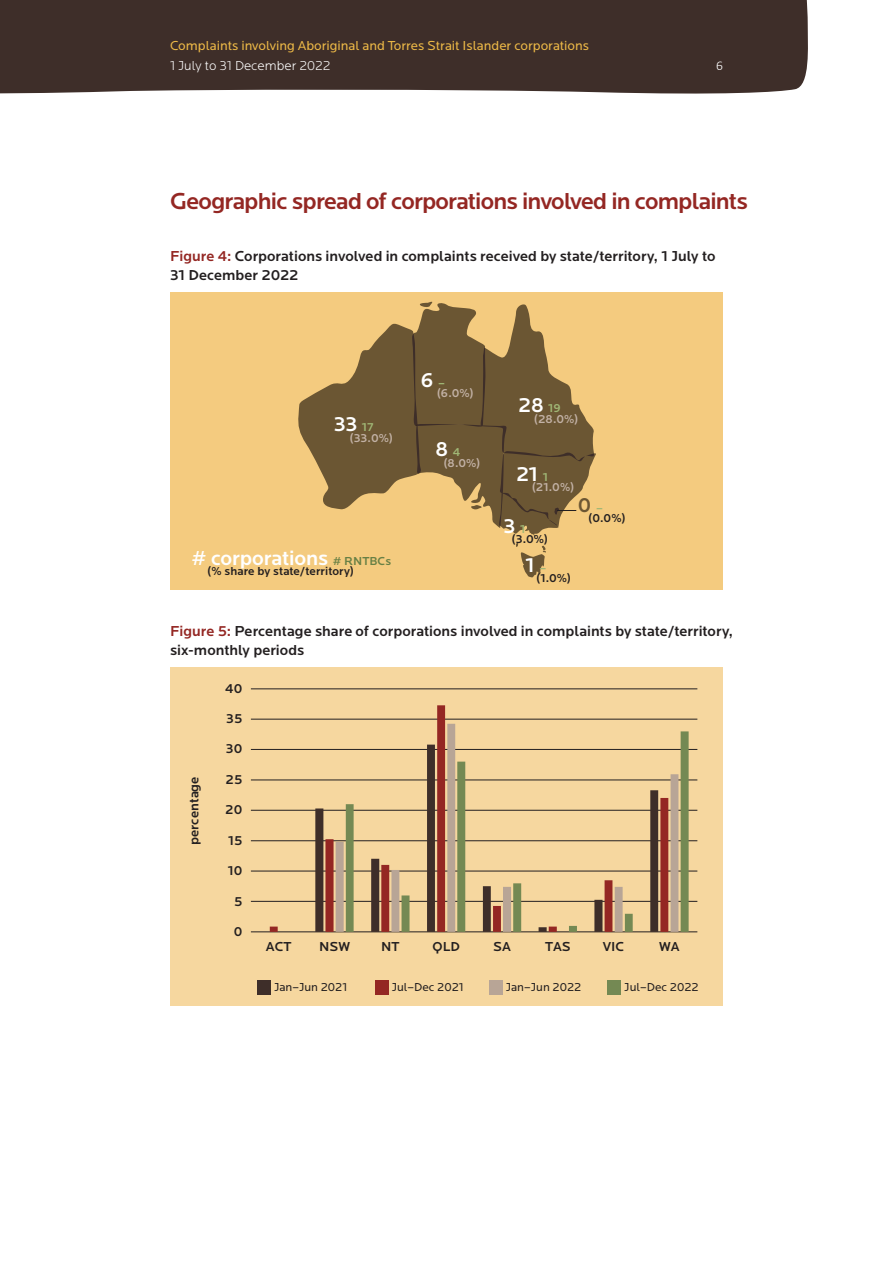
<style>
.page{position:relative;width:893px;height:1263px;background:#fff}
.page>*{position:absolute;margin:0;border:0;box-sizing:border-box;transform-origin:0 0}
.Heading_2{font:500 24px "Locator";letter-spacing:-.035em;color:#942723}
.t1{font:500 21px "Locator";letter-spacing:-.005em;color:#fff}
.t2{font:500 21px "Locator";color:#6b5633}
.Heading_3{font:500 15px/19.5px "Locator";color:#231f20}
.t3{font:13.5px "Locator";color:#edb947}
.t4{font:500 13.5px "Locator";color:#231f20}
.t5{font:300 13.5px "Locator";color:#fff}
.t6{font:300 13.5px "Calibri";color:#fff}
.t7{font:12px "Locator";color:#231f20}
.t8{font:500 12px "Locator";letter-spacing:.005em;color:#231f20}
.t9{font:500 12px "Locator";color:#c2b1a5}
.s1{color:#942723}
.s2{font-size:12px;color:#a0b775}
.s3{font-size:12px;color:#688045}
</style>
<div class="page">
<div style="left:0;top:0;width:808px;height:94px;background:#3e2e29"></div>
<div style="left:170px;top:293px;width:553px;height:297px;background:#f4cb7f"></div>
<svg style="left:298px;top:301px;width:298px;height:277px"></svg>
<div style="left:170px;top:668px;width:553px;height:338px;background:#f6d79f"></div>
<hr style="left:251px;top:688px;width:446px;height:1px;background:#231f20">
<hr style="left:251px;top:719px;width:446px;height:1px;background:#231f20">
<hr style="left:251px;top:749px;width:446px;height:1px;background:#231f20">
<hr style="left:251px;top:780px;width:446px;height:1px;background:#231f20">
<hr style="left:251px;top:810px;width:446px;height:1px;background:#231f20">
<hr style="left:251px;top:840px;width:446px;height:1px;background:#231f20">
<hr style="left:251px;top:871px;width:446px;height:1px;background:#231f20">
<hr style="left:251px;top:901px;width:446px;height:1px;background:#231f20">
<hr style="left:251px;top:931px;width:446px;height:1px;background:#231f20">
<div style="left:489px;top:980px;width:14px;height:14px;background:#b8a596"></div>
<div style="left:257px;top:980px;width:14px;height:14px;background:#3e2e29"></div>
<div style="left:607px;top:980px;width:14px;height:14px;background:#748953"></div>
<div style="left:375px;top:980px;width:14px;height:14px;background:#942723"></div>
<svg style="left:270px;top:705px;width:398px;height:227px"></svg>
<svg style="left:336px;top:724px;width:332px;height:208px"></svg>
<svg style="left:346px;top:731px;width:343px;height:201px"></svg>
<p class="t3" style="left:170px;top:38px;width:421px">Complaints involving Aboriginal and Torres Strait Islander corporations</p>
<p class="t5" style="left:170px;top:59px;width:162px">1 July to 31 December 2022</p>
<p class="t6" style="left:716px;top:58px;width:8px">6</p>
<p class="Heading_2" style="left:170px;top:188px;width:579px">Geographic spread of corporations involved in complaints</p>
<p class="Heading_3" style="left:170px;top:246px;width:547px"><span class="s1">Figure 4:</span> Corporations involved in complaints received by state/territory, 1 July to<br>31 December 2022</p>
<p class="t1" style="left:334px;top:412px;width:41px">33 <span class="s2">17</span></p>
<p class="t9" style="left:350px;top:431px;width:45px">(33.0%)</p>
<p class="t1" style="left:191px;top:546px;width:201px"># corporations <span class="s3"># RNTBCs</span></p>
<p class="t8" style="left:207px;top:565px;width:148px">(% share by state/territory)</p>
<p class="t1" style="left:421px;top:368px;width:26px">6 <span class="s2">–</span></p>
<p class="t9" style="left:437px;top:387px;width:39px">(6.0%)</p>
<p class="t1" style="left:435px;top:437px;width:26px">8 <span class="s2">4</span></p>
<p class="t9" style="left:443px;top:456px;width:39px">(8.0%)</p>
<p class="t1" style="left:518px;top:393px;width:44px">28 <span class="s2">19</span></p>
<p class="t9" style="left:534px;top:412px;width:46px">(28.0%)</p>
<p class="t1" style="left:516px;top:462px;width:33px">21 <span class="s2">1</span></p>
<p class="t9" style="left:532px;top:481px;width:44px">(21.0%)</p>
<p class="t1" style="left:504px;top:514px;width:23px">3 <span class="s2">1</span></p>
<p class="t8" style="left:512px;top:532px;width:38px">(3.0%)</p>
<p class="t1" style="left:525px;top:553px;width:22px">1 <span class="s2">–</span></p>
<p class="t8" style="left:536px;top:571px;width:37px">(1.0%)</p>
<p class="t2" style="left:578px;top:493px;width:27px">0 <span class="s2">–</span></p>
<p class="t8" style="left:588px;top:511px;width:39px">(0.0%)</p>
<p class="Heading_3" style="left:170px;top:621px;width:565px"><span class="s1">Figure 5:</span> Percentage share of corporations involved in complaints by state/territory, six-monthly periods</p>
<p class="t4" style="left:225px;top:681px;width:19px">40</p>
<p class="t4" style="left:226px;top:711px;width:18px">35</p>
<p class="t4" style="left:186px;top:845px;width:70px;rotate:-90deg">percentage</p>
<p class="t4" style="left:226px;top:741px;width:18px">30</p>
<p class="t4" style="left:226px;top:772px;width:18px">25</p>
<p class="t4" style="left:225px;top:802px;width:19px">20</p>
<p class="t4" style="left:228px;top:833px;width:16px">15</p>
<p class="t4" style="left:228px;top:863px;width:16px">10</p>
<p class="t4" style="left:234px;top:894px;width:10px">5</p>
<p class="t4" style="left:234px;top:924px;width:10px">0</p>
<p class="t4" style="left:266px;top:939px;width:27px">ACT</p>
<p class="t4" style="left:319px;top:939px;width:32px">NSW</p>
<p class="t4" style="left:381px;top:939px;width:20px">NT</p>
<p class="t4" style="left:433px;top:939px;width:29px">QLD</p>
<p class="t4" style="left:493px;top:939px;width:19px">SA</p>
<p class="t4" style="left:545px;top:939px;width:27px">TAS</p>
<p class="t4" style="left:603px;top:939px;width:23px">VIC</p>
<p class="t4" style="left:659px;top:939px;width:22px">WA</p>
<p class="t7" style="left:274px;top:980px;width:75px">Jan–Jun 2021</p>
<p class="t7" style="left:392px;top:980px;width:74px">Jul–Dec 2021</p>
<p class="t7" style="left:506px;top:980px;width:77px">Jan–Jun 2022</p>
<p class="t7" style="left:624px;top:980px;width:76px">Jul–Dec 2022</p>
</div>
